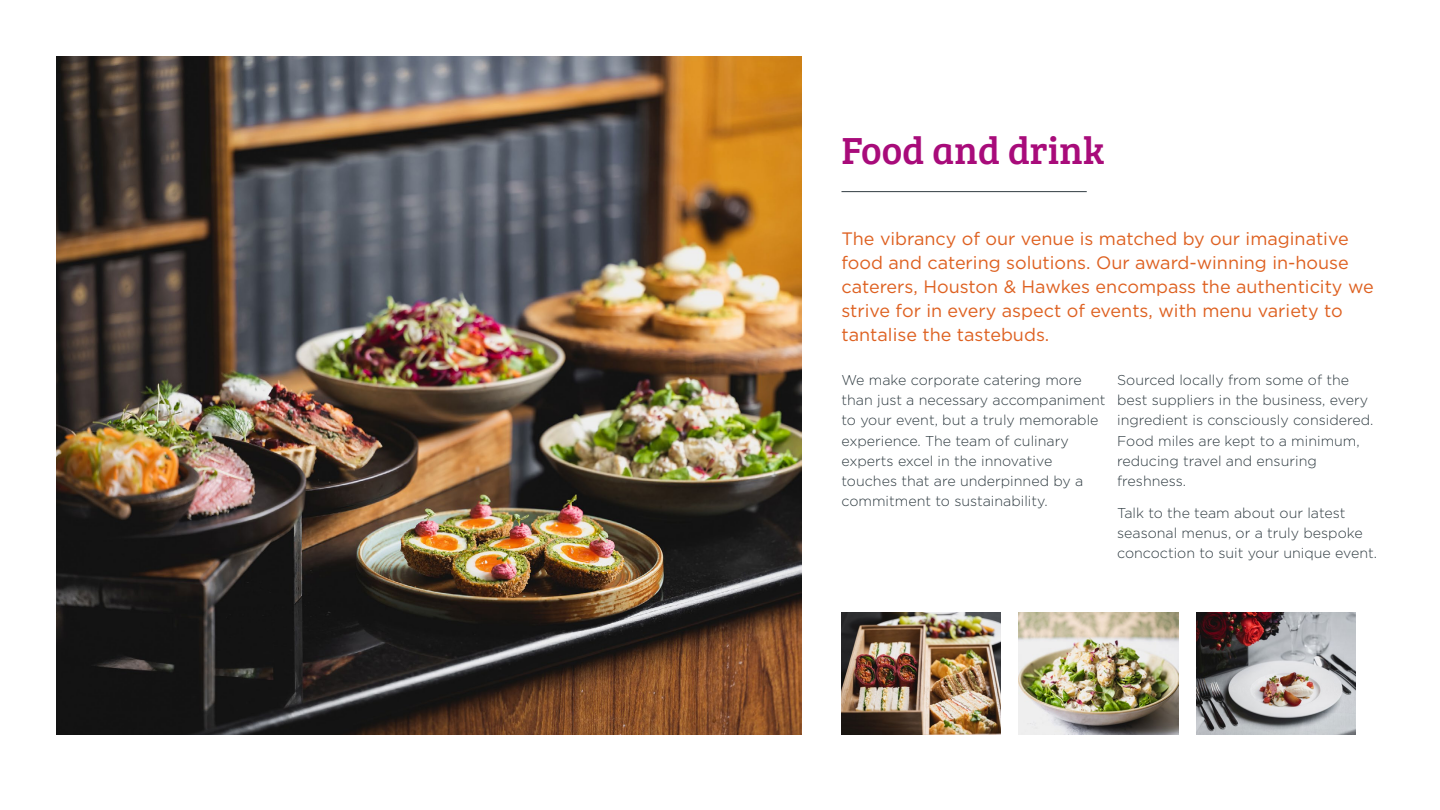
<style>
.page{position:relative;width:1440px;height:810px;background:#fff}
.page>*{position:absolute;margin:0;border:0;box-sizing:border-box;transform-origin:0 0}
.t1{font:39px "Bree Serif";color:#a80b7a}
.t2{font:18px/24px "Gotham";color:#de6121}
.t3{font:300 14.25px/20.2px "Gotham";color:#303c42}
</style>
<div class="page">
<hr style="left:842px;top:191px;width:245px;height:1px;background:#303c42">
<img style="left:56px;top:56px;width:745px;height:678px">
<img style="left:842px;top:612px;width:159px;height:123px">
<img style="left:1019px;top:612px;width:159px;height:123px">
<img style="left:1196px;top:612px;width:160px;height:123px">
<h1 class="t1" style="left:842px;top:121px;width:265px">Food and drink</h1>
<p class="t2" style="left:842px;top:226px;width:534px">The vibrancy of our venue is matched by our imaginative food and catering solutions. Our award-winning in-house caterers, Houston &amp; Hawkes encompass the authenticity we strive for in every aspect of events, with menu variety to tantalise the tastebuds.</p>
<p class="t3" style="left:842px;top:369px;width:266px">We make corporate catering more than just a necessary accompaniment to your event, but a truly memorable experience. The team of culinary experts excel in the innovative touches that are underpinned by a commitment to sustainability.</p>
<p class="t3" style="left:1117px;top:369px;width:258px">Sourced locally from some of the best suppliers in the business, every ingredient is consciously considered.<br>Food miles are kept to a minimum, reducing travel and ensuring freshness.</p>
<p class="t3" style="left:1117px;top:502px;width:261px">Talk to the team about our latest seasonal menus, or a truly bespoke concoction to suit your unique event.</p>
</div>
